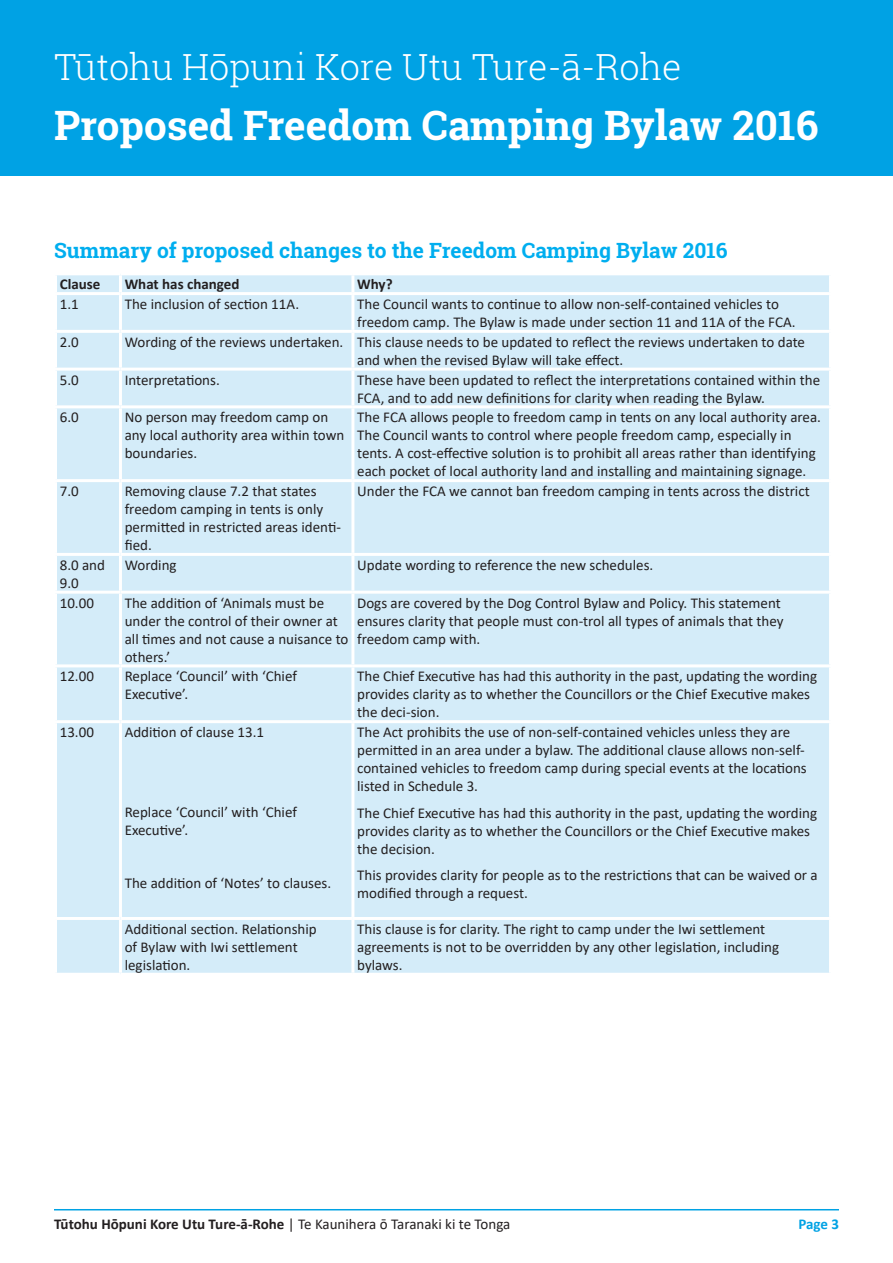
<style>
.page{position:relative;width:893px;height:1263px;background:#fff}
.page>*{position:absolute;margin:0;border:0;box-sizing:border-box;transform-origin:0 0}
.t1{font:700 40.5px "Roboto Slab";color:#fff}
.t2{font:300 36px "Roboto Slab";color:#fff}
.Table_text_bold_right_aligned{font:700 21px "Roboto Slab";color:#00aeef}
.Table_text_bold_right_aligned-2{font:15px/18px "Calibri";color:#231f20}
.Table_text_bold_right_aligned-3{font:700 15px "Calibri";color:#231f20}
.t3{font:700 15px "Calibri";color:#00a2e4}
.s1{font-weight:400}
</style>
<div class="page">
<hr style="left:54px;top:1209px;width:785px;height:1px;background:#00a2e4">
<div style="left:57px;top:275px;width:772px;height:698px;background:#d4ecf9"></div>
<hr style="left:119px;top:275px;width:3px;height:17px;background:#fff">
<hr style="left:351px;top:275px;width:3px;height:17px;background:#fff">
<hr style="left:54px;top:292px;width:66px;height:3px;background:#fff">
<hr style="left:120px;top:292px;width:233px;height:3px;background:#fff">
<hr style="left:119px;top:295px;width:3px;height:35px;background:#fff">
<hr style="left:353px;top:292px;width:479px;height:3px;background:#fff">
<hr style="left:351px;top:295px;width:3px;height:35px;background:#fff">
<hr style="left:54px;top:330px;width:66px;height:3px;background:#fff">
<hr style="left:120px;top:330px;width:233px;height:3px;background:#fff">
<hr style="left:119px;top:333px;width:3px;height:35px;background:#fff">
<hr style="left:353px;top:330px;width:479px;height:3px;background:#fff">
<hr style="left:351px;top:333px;width:3px;height:35px;background:#fff">
<hr style="left:54px;top:368px;width:66px;height:3px;background:#fff">
<hr style="left:120px;top:368px;width:233px;height:3px;background:#fff">
<hr style="left:119px;top:371px;width:3px;height:34px;background:#fff">
<hr style="left:353px;top:368px;width:479px;height:3px;background:#fff">
<hr style="left:351px;top:371px;width:3px;height:34px;background:#fff">
<hr style="left:54px;top:405px;width:66px;height:3px;background:#fff">
<hr style="left:120px;top:405px;width:233px;height:3px;background:#fff">
<hr style="left:119px;top:408px;width:3px;height:71px;background:#fff">
<hr style="left:353px;top:405px;width:479px;height:3px;background:#fff">
<hr style="left:351px;top:408px;width:3px;height:71px;background:#fff">
<hr style="left:54px;top:479px;width:66px;height:3px;background:#fff">
<hr style="left:120px;top:479px;width:233px;height:3px;background:#fff">
<hr style="left:119px;top:482px;width:3px;height:71px;background:#fff">
<hr style="left:353px;top:479px;width:479px;height:3px;background:#fff">
<hr style="left:351px;top:482px;width:3px;height:71px;background:#fff">
<hr style="left:54px;top:553px;width:66px;height:3px;background:#fff">
<hr style="left:120px;top:553px;width:233px;height:3px;background:#fff">
<hr style="left:119px;top:556px;width:3px;height:35px;background:#fff">
<hr style="left:353px;top:553px;width:479px;height:3px;background:#fff">
<hr style="left:351px;top:556px;width:3px;height:35px;background:#fff">
<hr style="left:54px;top:591px;width:66px;height:3px;background:#fff">
<hr style="left:120px;top:591px;width:233px;height:3px;background:#fff">
<hr style="left:119px;top:594px;width:3px;height:70px;background:#fff">
<hr style="left:353px;top:591px;width:479px;height:3px;background:#fff">
<hr style="left:351px;top:594px;width:3px;height:70px;background:#fff">
<hr style="left:54px;top:664px;width:66px;height:3px;background:#fff">
<hr style="left:120px;top:664px;width:233px;height:3px;background:#fff">
<hr style="left:119px;top:667px;width:3px;height:53px;background:#fff">
<hr style="left:353px;top:664px;width:479px;height:3px;background:#fff">
<hr style="left:351px;top:667px;width:3px;height:53px;background:#fff">
<hr style="left:54px;top:720px;width:66px;height:3px;background:#fff">
<hr style="left:120px;top:720px;width:233px;height:3px;background:#fff">
<hr style="left:119px;top:723px;width:3px;height:194px;background:#fff">
<hr style="left:353px;top:720px;width:479px;height:3px;background:#fff">
<hr style="left:351px;top:723px;width:3px;height:194px;background:#fff">
<hr style="left:54px;top:917px;width:66px;height:3px;background:#fff">
<hr style="left:120px;top:917px;width:233px;height:3px;background:#fff">
<hr style="left:119px;top:920px;width:3px;height:53px;background:#fff">
<hr style="left:353px;top:917px;width:479px;height:3px;background:#fff">
<hr style="left:351px;top:920px;width:3px;height:53px;background:#fff">
<div style="left:0;top:0;width:893px;height:175px;background:#00a2e4"></div>
<p class="t2" style="left:54px;top:43px;width:629px">Tūtohu Hōpuni Kore Utu Ture-ā-Rohe</p>
<p class="t1" style="left:54px;top:98px;width:766px">Proposed Freedom Camping Bylaw 2016</p>
<p class="Table_text_bold_right_aligned" style="left:54px;top:236px;width:675px">Summary of proposed changes to the Freedom Camping Bylaw 2016</p>
<p class="Table_text_bold_right_aligned-3" style="left:60px;top:274px;width:42px">Clause</p>
<p class="Table_text_bold_right_aligned-3" style="left:125px;top:274px;width:116px">What has changed</p>
<p class="Table_text_bold_right_aligned-3" style="left:357px;top:274px;width:37px">Why?</p>
<p class="Table_text_bold_right_aligned-2" style="left:60px;top:295px;width:20px">1.1</p>
<p class="Table_text_bold_right_aligned-2" style="left:125px;top:295px;width:176px">The inclusion of section 11A.</p>
<p class="Table_text_bold_right_aligned-2" style="left:357px;top:295px;width:440px">The Council wants to continue to allow non-self-contained vehicles to freedom camp. The Bylaw is made under section 11 and 11A of the FCA.</p>
<p class="Table_text_bold_right_aligned-2" style="left:60px;top:332px;width:20px">2.0</p>
<p class="Table_text_bold_right_aligned-2" style="left:125px;top:332px;width:220px">Wording of the reviews undertaken.</p>
<p class="Table_text_bold_right_aligned-2" style="left:357px;top:332px;width:449px">This clause needs to be updated to reflect the reviews undertaken to date and when the revised Bylaw will take effect.</p>
<p class="Table_text_bold_right_aligned-2" style="left:60px;top:370px;width:20px">5.0</p>
<p class="Table_text_bold_right_aligned-2" style="left:125px;top:370px;width:97px">Interpretations.</p>
<p class="Table_text_bold_right_aligned-2" style="left:357px;top:370px;width:464px">These have been updated to reflect the interpretations contained within the<br>FCA, and to add new definitions for clarity when reading the Bylaw.</p>
<p class="Table_text_bold_right_aligned-2" style="left:60px;top:408px;width:20px">6.0</p>
<p class="Table_text_bold_right_aligned-2" style="left:125px;top:408px;width:221px">No person may freedom camp on any local authority area within town boundaries.</p>
<p class="Table_text_bold_right_aligned-2" style="left:357px;top:408px;width:465px">The FCA allows people to freedom camp in tents on any local authority area.<br>The Council wants to control where people freedom camp, especially in tents. A cost-effective solution is to prohibit all areas rather than identifying each pocket of local authority land and installing and maintaining signage.</p>
<p class="Table_text_bold_right_aligned-2" style="left:60px;top:482px;width:20px">7.0</p>
<p class="Table_text_bold_right_aligned-2" style="left:125px;top:482px;width:218px">Removing clause 7.2 that states freedom camping in tents is only permitted in restricted areas identi&shy;fied.</p>
<p class="Table_text_bold_right_aligned-2" style="left:357px;top:482px;width:454px">Under the FCA we cannot ban freedom camping in tents across the district</p>
<p class="Table_text_bold_right_aligned-2" style="left:60px;top:555px;width:47px">8.0 and<br>9.0</p>
<p class="Table_text_bold_right_aligned-2" style="left:125px;top:555px;width:53px">Wording</p>
<p class="Table_text_bold_right_aligned-2" style="left:357px;top:555px;width:298px">Update wording to reference the new schedules.</p>
<p class="Table_text_bold_right_aligned-2" style="left:60px;top:593px;width:36px">10.00</p>
<p class="Table_text_bold_right_aligned-2" style="left:125px;top:593px;width:225px">The addition of ‘Animals must be under the control of their owner at all times and not cause a nuisance to others.’</p>
<p class="Table_text_bold_right_aligned-2" style="left:357px;top:593px;width:428px">Dogs are covered by the Dog Control Bylaw and Policy. This statement ensures clarity that people must con-trol all types of animals that they freedom camp with.</p>
<p class="Table_text_bold_right_aligned-2" style="left:60px;top:667px;width:36px">12.00</p>
<p class="Table_text_bold_right_aligned-2" style="left:125px;top:667px;width:174px">Replace ‘Council’ with ‘Chief<br>Executive’.</p>
<p class="Table_text_bold_right_aligned-2" style="left:357px;top:667px;width:461px">The Chief Executive has had this authority in the past, updating the wording provides clarity as to whether the Councillors or the Chief Executive makes the deci-sion.</p>
<p class="Table_text_bold_right_aligned-2" style="left:60px;top:723px;width:36px">13.00</p>
<p class="Table_text_bold_right_aligned-2" style="left:125px;top:723px;width:141px">Addition of clause 13.1</p>
<p class="Table_text_bold_right_aligned-2" style="left:357px;top:723px;width:451px">The Act prohibits the use of non-self-contained vehicles unless they are permitted in an area under a bylaw. The additional clause allows non-self&shy;contained vehicles to freedom camp during special events at the locations listed in Schedule 3.</p>
<p class="Table_text_bold_right_aligned-2" style="left:357px;top:803px;width:461px">The Chief Executive has had this authority in the past, updating the wording provides clarity as to whether the Councillors or the Chief Executive makes the decision.</p>
<p class="Table_text_bold_right_aligned-2" style="left:357px;top:866px;width:462px">This provides clarity for people as to the restrictions that can be waived or a modified through a request.</p>
<p class="Table_text_bold_right_aligned-2" style="left:125px;top:802px;width:174px">Replace ‘Council’ with ‘Chief<br>Executive’.</p>
<p class="Table_text_bold_right_aligned-2" style="left:125px;top:873px;width:208px">The addition of ‘Notes’ to clauses.</p>
<p class="Table_text_bold_right_aligned-2" style="left:125px;top:920px;width:194px">Additional section. Relationship of Bylaw with Iwi settlement legislation.</p>
<p class="Table_text_bold_right_aligned-2" style="left:357px;top:920px;width:423px">This clause is for clarity. The right to camp under the Iwi settlement agreements is not to be overridden by any other legislation, including bylaws.</p>
<p class="Table_text_bold_right_aligned-3" style="left:54px;top:1214px;width:458px">Tūtohu Hōpuni Kore Utu Ture-ā-Rohe <span class="s1">| Te Kaunihera ō Taranaki ki te Tonga</span></p>
<p class="t3" style="left:798px;top:1214px;width:42px">Page 3</p>
</div>
